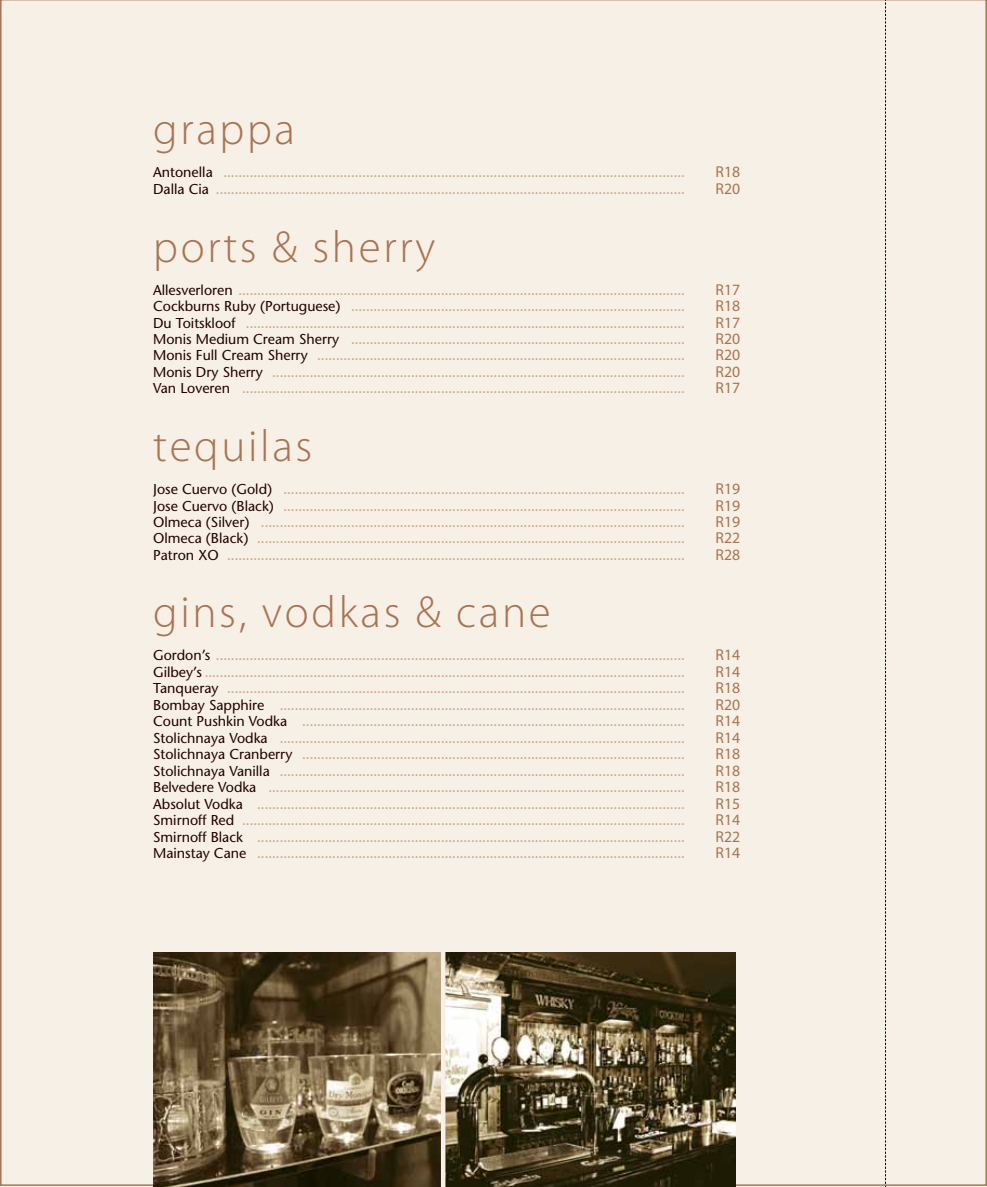
<style>
.page{position:relative;width:987px;height:1187px;background:#fff}
.page>*{position:absolute;margin:0;border:0;box-sizing:border-box;transform-origin:0 0}
.t1{font:300 45px "Myriad Pro";letter-spacing:.06em;color:#a97452}
.t2{font:15.75px "Myriad Pro";color:#a97452}
.t3{font:700 15px "Trajan";color:#c7a288}
.s1{font-family:"Stone Sans";font-weight:400;font-size:14.25px;color:#210000}
</style>
<div class="page">
<div style="left:0;top:0;width:986px;height:1185px;background:#f7f0e6"></div>
<img style="left:445px;top:952px;width:291px;height:234px">
<img style="left:153px;top:952px;width:288px;height:234px">
<hr style="left:441px;top:938px;width:4px;height:248px;background:#f7f0e6">
<h1 class="t1" style="left:153px;top:105px;width:143px">grappa</h1>
<p class="t3" style="left:153px;top:162px;width:533px"><span class="s1">Antonella</span> ...........................................................................................................................</p>
<p class="t2" style="left:715px;top:162px;width:26px">R18</p>
<p class="t3" style="left:153px;top:179px;width:533px"><span class="s1">Dalla Cia</span> .............................................................................................................................</p>
<p class="t2" style="left:715px;top:178px;width:26px">R20</p>
<h1 class="t1" style="left:153px;top:222px;width:283px">ports &amp; sherry</h1>
<p class="t3" style="left:153px;top:280px;width:533px"><span class="s1">Allesverloren</span> .......................................................................................................................</p>
<p class="t2" style="left:715px;top:280px;width:26px">R17</p>
<p class="t3" style="left:153px;top:296px;width:533px"><span class="s1">Cockburns Ruby (Portuguese)</span> .........................................................................................</p>
<p class="t2" style="left:715px;top:296px;width:26px">R18</p>
<p class="t3" style="left:153px;top:313px;width:533px"><span class="s1">Du Toitskloof</span> .....................................................................................................................</p>
<p class="t2" style="left:715px;top:312px;width:26px">R17</p>
<p class="t3" style="left:153px;top:329px;width:533px"><span class="s1">Monis Medium Cream Sherry</span> .........................................................................................</p>
<p class="t2" style="left:715px;top:329px;width:26px">R20</p>
<p class="t3" style="left:153px;top:345px;width:533px"><span class="s1">Monis Full Cream Sherry</span> ..................................................................................................</p>
<p class="t2" style="left:715px;top:345px;width:26px">R20</p>
<p class="t3" style="left:153px;top:362px;width:533px"><span class="s1">Monis Dry Sherry</span> ..............................................................................................................</p>
<p class="t2" style="left:715px;top:361px;width:26px">R20</p>
<p class="t3" style="left:153px;top:378px;width:533px"><span class="s1">Van Loveren</span> ......................................................................................................................</p>
<p class="t2" style="left:715px;top:378px;width:26px">R17</p>
<h1 class="t1" style="left:153px;top:421px;width:161px">tequilas</h1>
<p class="t3" style="left:153px;top:479px;width:533px"><span class="s1">Jose Cuervo (Gold)</span> ...........................................................................................................</p>
<p class="t2" style="left:715px;top:479px;width:26px">R19</p>
<p class="t3" style="left:153px;top:496px;width:533px"><span class="s1">Jose Cuervo (Black)</span> ...........................................................................................................</p>
<p class="t2" style="left:715px;top:495px;width:26px">R19</p>
<p class="t3" style="left:153px;top:512px;width:533px"><span class="s1">Olmeca (Silver)</span> .................................................................................................................</p>
<p class="t2" style="left:715px;top:512px;width:26px">R19</p>
<p class="t3" style="left:153px;top:528px;width:533px"><span class="s1">Olmeca (Black)</span> ..................................................................................................................</p>
<p class="t2" style="left:715px;top:528px;width:26px">R22</p>
<p class="t3" style="left:153px;top:545px;width:533px"><span class="s1">Patron XO</span> ..........................................................................................................................</p>
<p class="t2" style="left:715px;top:544px;width:26px">R28</p>
<h1 class="t1" style="left:153px;top:587px;width:399px">gins, vodkas &amp; cane</h1>
<p class="t3" style="left:153px;top:645px;width:533px"><span class="s1">Gordon’s</span> .............................................................................................................................</p>
<p class="t2" style="left:715px;top:645px;width:26px">R14</p>
<p class="t3" style="left:153px;top:661px;width:533px"><span class="s1">Gilbey’s</span> ................................................................................................................................</p>
<p class="t2" style="left:715px;top:661px;width:26px">R14</p>
<p class="t3" style="left:153px;top:678px;width:533px"><span class="s1">Tanqueray</span> ..........................................................................................................................</p>
<p class="t2" style="left:715px;top:678px;width:26px">R18</p>
<p class="t3" style="left:153px;top:694px;width:533px"><span class="s1">Bombay Sapphire</span> ............................................................................................................</p>
<p class="t2" style="left:715px;top:694px;width:26px">R20</p>
<p class="t3" style="left:153px;top:711px;width:533px"><span class="s1">Count Pushkin Vodka</span> ......................................................................................................</p>
<p class="t2" style="left:715px;top:711px;width:26px">R14</p>
<p class="t3" style="left:153px;top:727px;width:533px"><span class="s1">Stolichnaya Vodka</span> ............................................................................................................</p>
<p class="t2" style="left:715px;top:727px;width:26px">R14</p>
<p class="t3" style="left:153px;top:744px;width:533px"><span class="s1">Stolichnaya Cranberry</span> ......................................................................................................</p>
<p class="t2" style="left:715px;top:744px;width:26px">R18</p>
<p class="t3" style="left:153px;top:760px;width:533px"><span class="s1">Stolichnaya Vanilla</span> ............................................................................................................</p>
<p class="t2" style="left:715px;top:760px;width:26px">R18</p>
<p class="t3" style="left:153px;top:777px;width:533px"><span class="s1">Belvedere Vodka</span> ...............................................................................................................</p>
<p class="t2" style="left:715px;top:777px;width:26px">R18</p>
<p class="t3" style="left:153px;top:793px;width:533px"><span class="s1">Absolut Vodka</span> ..................................................................................................................</p>
<p class="t2" style="left:715px;top:793px;width:26px">R15</p>
<p class="t3" style="left:153px;top:810px;width:533px"><span class="s1">Smirnoff Red</span> ......................................................................................................................</p>
<p class="t2" style="left:715px;top:810px;width:26px">R14</p>
<p class="t3" style="left:153px;top:826px;width:533px"><span class="s1">Smirnoff Black</span> ..................................................................................................................</p>
<p class="t2" style="left:715px;top:826px;width:26px">R22</p>
<p class="t3" style="left:153px;top:843px;width:533px"><span class="s1">Mainstay Cane</span> ..................................................................................................................</p>
<p class="t2" style="left:715px;top:843px;width:26px">R14</p>
</div>
